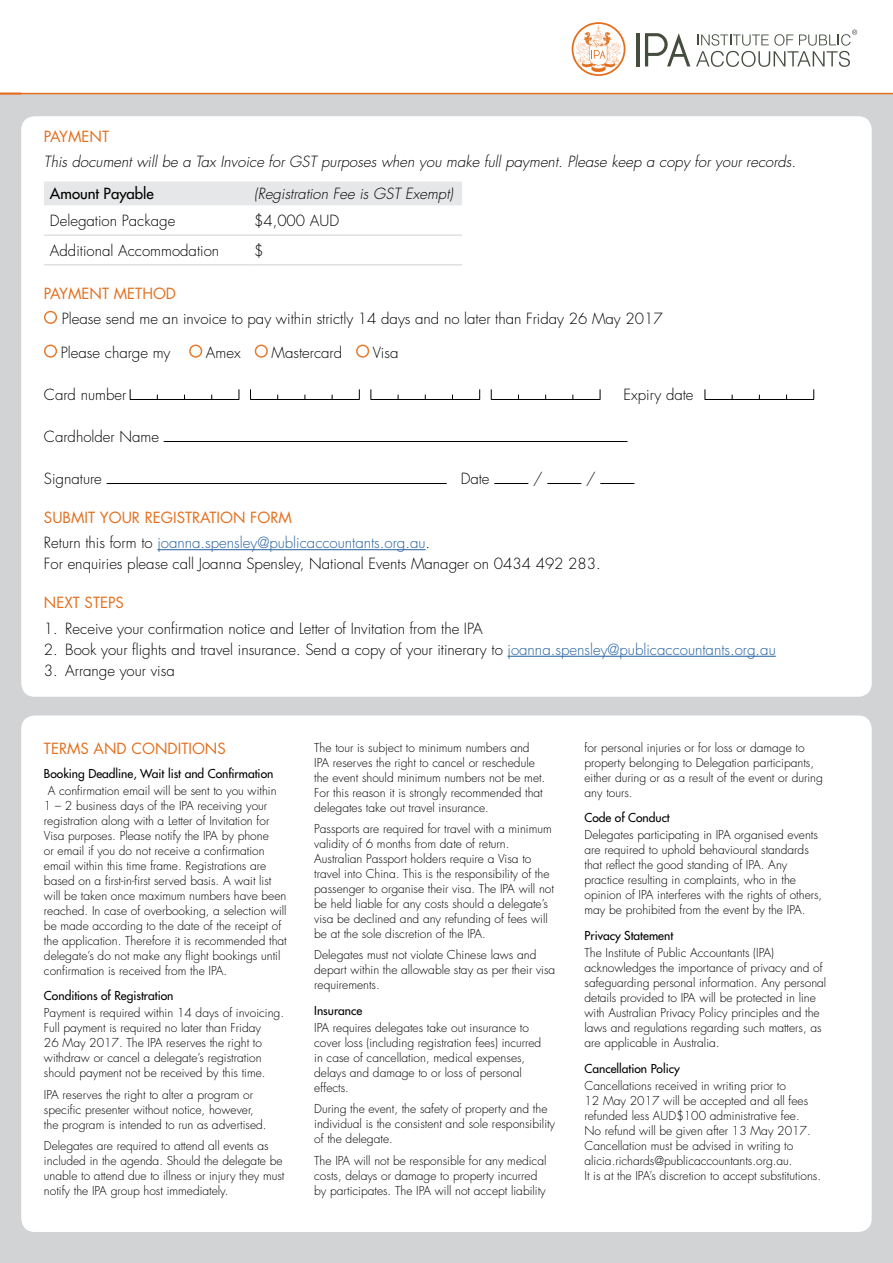
<style>
.page{position:relative;width:893px;height:1263px;background:#d1d3d4}
.page>*{position:absolute;margin:0;border:0;box-sizing:border-box;transform-origin:0 0}
.t1{font:300 15px "Futura";color:#000}
.t2{font:italic 300 15px "Futura";color:#000}
.t3{font:300 15px/25.2px "Futura";color:#215e9e}
.t4{font:15px "Futura";color:#e36f1e}
.t5{font:15px "Futura";color:#000}
.t6{font:300 12px/15px "Futura";color:#000}
.t7{font:12px "Futura";color:#000}
.s1{font-weight:400;color:#e36f1e}
.s2{color:#000}
.s3{color:#215e9e}
</style>
<div class="page">
<div style="left:0;top:0;width:893px;height:94px;background:#fff"></div>
<hr style="left:636px;top:33px;width:3px;height:33px;background:#444d3e">
<svg style="left:645px;top:33px;width:45px;height:33px"></svg>
<svg style="left:572px;top:22px;width:53px;height:54px"></svg>
<svg style="left:696px;top:30px;width:161px;height:37px"></svg>
<div style="left:21px;top:116px;width:851px;height:581px;background:#fff;border-radius:13px"></div>
<div style="left:21px;top:715px;width:851px;height:517px;background:#fff;border-radius:13px"></div>
<hr style="left:157px;top:549px;width:269px;height:1px;background:#215e9e">
<hr style="left:507px;top:656px;width:269px;height:1px;background:#215e9e">
<div style="left:44px;top:181px;width:418px;height:24px;background:#e6e7e8"></div>
<hr style="left:44px;top:235px;width:204px;height:1px;background:#d1d3d4">
<hr style="left:248px;top:235px;width:214px;height:1px;background:#d1d3d4">
<hr style="left:44px;top:264px;width:204px;height:1px;background:#d1d3d4">
<hr style="left:248px;top:264px;width:214px;height:1px;background:#d1d3d4">
<div style="left:44px;top:311px;width:13px;height:13px;border:2px solid #e67b2f;border-radius:50%"></div>
<div style="left:44px;top:345px;width:13px;height:13px;border:2px solid #e67b2f;border-radius:50%"></div>
<div style="left:189px;top:345px;width:13px;height:13px;border:2px solid #e67b2f;border-radius:50%"></div>
<div style="left:255px;top:345px;width:13px;height:13px;border:2px solid #e67b2f;border-radius:50%"></div>
<div style="left:356px;top:345px;width:13px;height:13px;border:2px solid #e67b2f;border-radius:50%"></div>
<hr style="left:130px;top:399px;width:109px;height:1px;background:#000">
<hr style="left:250px;top:399px;width:109px;height:1px;background:#000">
<hr style="left:371px;top:399px;width:109px;height:1px;background:#000">
<hr style="left:491px;top:399px;width:109px;height:1px;background:#000">
<hr style="left:705px;top:399px;width:109px;height:1px;background:#000">
<hr style="left:164px;top:441px;width:463px;height:1px;background:#000">
<hr style="left:107px;top:483px;width:340px;height:1px;background:#000">
<hr style="left:494px;top:483px;width:34px;height:1px;background:#000">
<hr style="left:547px;top:483px;width:34px;height:1px;background:#000">
<hr style="left:600px;top:483px;width:34px;height:1px;background:#000">
<hr style="left:0;top:93px;width:893px;height:1px;background:#e36f1e">
<p class="t4" style="left:44px;top:127px;width:67px">PAYMENT</p>
<p class="t2" style="left:44px;top:152px;width:754px">This document will be a Tax Invoice for GST purposes when you make full payment. Please keep a copy for your records.</p>
<p class="t5" style="left:50px;top:184px;width:105px">Amount Payable</p>
<p class="t2" style="left:254px;top:185px;width:200px">(Registration Fee is GST Exempt)</p>
<p class="t1" style="left:50px;top:211px;width:127px">Delegation Package</p>
<p class="t1" style="left:254px;top:211px;width:87px">$4,000 AUD</p>
<p class="t1" style="left:50px;top:241px;width:171px">Additional Accommodation</p>
<p class="t1" style="left:254px;top:241px;width:11px">$</p>
<p class="t4" style="left:44px;top:284px;width:134px">PAYMENT METHOD</p>
<p class="t1" style="left:62px;top:309px;width:602px">Please send me an invoice to pay within strictly 14 days and no later than Friday 26 May 2017</p>
<p class="t1" style="left:61px;top:343px;width:111px">Please charge my</p>
<p class="t1" style="left:206px;top:343px;width:36px">Amex</p>
<p class="t1" style="left:272px;top:343px;width:72px">Mastercard</p>
<p class="t1" style="left:373px;top:343px;width:27px">Visa</p>
<p class="t1" style="left:44px;top:385px;width:84px">Card number</p>
<p class="t1" style="left:623px;top:385px;width:72px">Expiry date</p>
<p class="t1" style="left:44px;top:427px;width:117px">Cardholder Name</p>
<p class="t1" style="left:44px;top:469px;width:59px">Signature</p>
<p class="t1" style="left:461px;top:469px;width:30px">Date</p>
<p class="t1" style="left:533px;top:469px;width:11px">/</p>
<p class="t1" style="left:586px;top:469px;width:11px">/</p>
<p class="t3" style="left:44px;top:505px;width:388px"><span class="s1">SUBMIT YOUR REGISTRATION FORM<br></span><span class="s2">Return this form to</span> joanna.spensley@publicaccountants.org.au<span class="s2">.</span></p>
<p class="t1" style="left:44px;top:555px;width:558px">For enquiries please call Joanna Spensley, National Events Manager on 0434 492 283.</p>
<p class="t4" style="left:44px;top:593px;width:82px">NEXT STEPS</p>
<p class="t1" style="left:44px;top:619px;width:440px">1. Receive your confirmation notice and Letter of Invitation from the IPA</p>
<p class="t1" style="left:44px;top:640px;width:733px">2. Book your flights and travel insurance. Send a copy of your itinerary to <span class="s3">joanna.spensley@publicaccountants.org.au</span></p>
<p class="t1" style="left:44px;top:661px;width:132px">3. Arrange your visa</p>
<p class="t4" style="left:44px;top:739px;width:183px">TERMS AND CONDITIONS</p>
<p class="t7" style="left:44px;top:765px;width:231px">Booking Deadline, Wait list and Confirmation</p>
<p class="t6" style="left:44px;top:783px;width:244px;text-indent:4px">A confirmation email will be sent to you within 1 – 2 business days of the IPA receiving your registration along with a Letter of Invitation for Visa purposes. Please notify the IPA by phone<br>or email if you do not receive a confirmation email within this time frame. Registrations are based on a first-in-first served basis. A wait list will be taken once maximum numbers have been reached. In case of overbooking, a selection will be made according to the date of the receipt of the application. Therefore it is recommended that delegate’s do not make any flight bookings until confirmation is received from the IPA.</p>
<p class="t7" style="left:44px;top:988px;width:131px">Conditions of Registration</p>
<p class="t6" style="left:44px;top:1006px;width:242px">Payment is required within 14 days of invoicing.<br>Full payment is required no later than Friday<br>26 May 2017. The IPA reserves the right to withdraw or cancel a delegate’s registration should payment not be received by this time.</p>
<p class="t6" style="left:44px;top:1087px;width:224px">IPA reserves the right to alter a program or specific presenter without notice, however, the program is intended to run as advertised.</p>
<p class="t6" style="left:44px;top:1139px;width:242px">Delegates are required to attend all events as included in the agenda. Should the delegate be unable to attend due to illness or injury they must notify the IPA group host immediately.</p>
<p class="t6" style="left:314px;top:740px;width:233px">The tour is subject to minimum numbers and IPA reserves the right to cancel or reschedule the event should minimum numbers not be met.<br>For this reason it is strongly recommended that delegates take out travel insurance.</p>
<p class="t6" style="left:314px;top:821px;width:241px">Passports are required for travel with a minimum validity of 6 months from date of return.<br>Australian Passport holders require a Visa to travel into China. This is the responsibility of the passenger to organise their visa. The IPA will not be held liable for any costs should a delegate’s visa be declined and any refunding of fees will be at the sole discretion of the IPA.</p>
<p class="t6" style="left:314px;top:948px;width:243px">Delegates must not violate Chinese laws and depart within the allowable stay as per their visa requirements.</p>
<p class="t7" style="left:314px;top:1003px;width:50px">Insurance</p>
<p class="t6" style="left:314px;top:1020px;width:229px">IPA requires delegates take out insurance to cover loss (including registration fees) incurred in case of cancellation, medical expenses, delays and damage to or loss of personal effects.</p>
<p class="t6" style="left:314px;top:1102px;width:242px">During the event, the safety of property and the individual is the consistent and sole responsibility of the delegate.</p>
<p class="t6" style="left:314px;top:1153px;width:234px">The IPA will not be responsible for any medical costs, delays or damage to property incurred by participates. The IPA will not accept liability</p>
<p class="t6" style="left:584px;top:740px;width:240px">for personal injuries or for loss or damage to property belonging to Delegation participants, either during or as a result of the event or during any tours.</p>
<p class="t7" style="left:584px;top:810px;width:87px">Code of Conduct</p>
<p class="t6" style="left:584px;top:828px;width:239px">Delegates participating in IPA organised events are required to uphold behavioural standards that reflect the good standing of IPA. Any practice resulting in complaints, who in the opinion of IPA interferes with the rights of others, may be prohibited from the event by the IPA.</p>
<p class="t7" style="left:584px;top:928px;width:90px">Privacy Statement</p>
<p class="t6" style="left:584px;top:945px;width:243px">The Institute of Public Accountants (IPA) acknowledges the importance of privacy and of safeguarding personal information. Any personal details provided to IPA will be protected in line with Australian Privacy Policy principles and the laws and regulations regarding such matters, as are applicable in Australia.</p>
<p class="t7" style="left:584px;top:1060px;width:97px">Cancellation Policy</p>
<p class="t6" style="left:584px;top:1078px;width:238px">Cancellations received in writing prior to<br>12 May 2017 will be accepted and all fees refunded less AUD$100 administrative fee.<br>No refund will be given after 13 May 2017.<br>Cancellation must be advised in writing to alicia.richards@publicaccountants.org.au.<br>It is at the IPA’s discretion to accept substitutions.</p>
</div>
